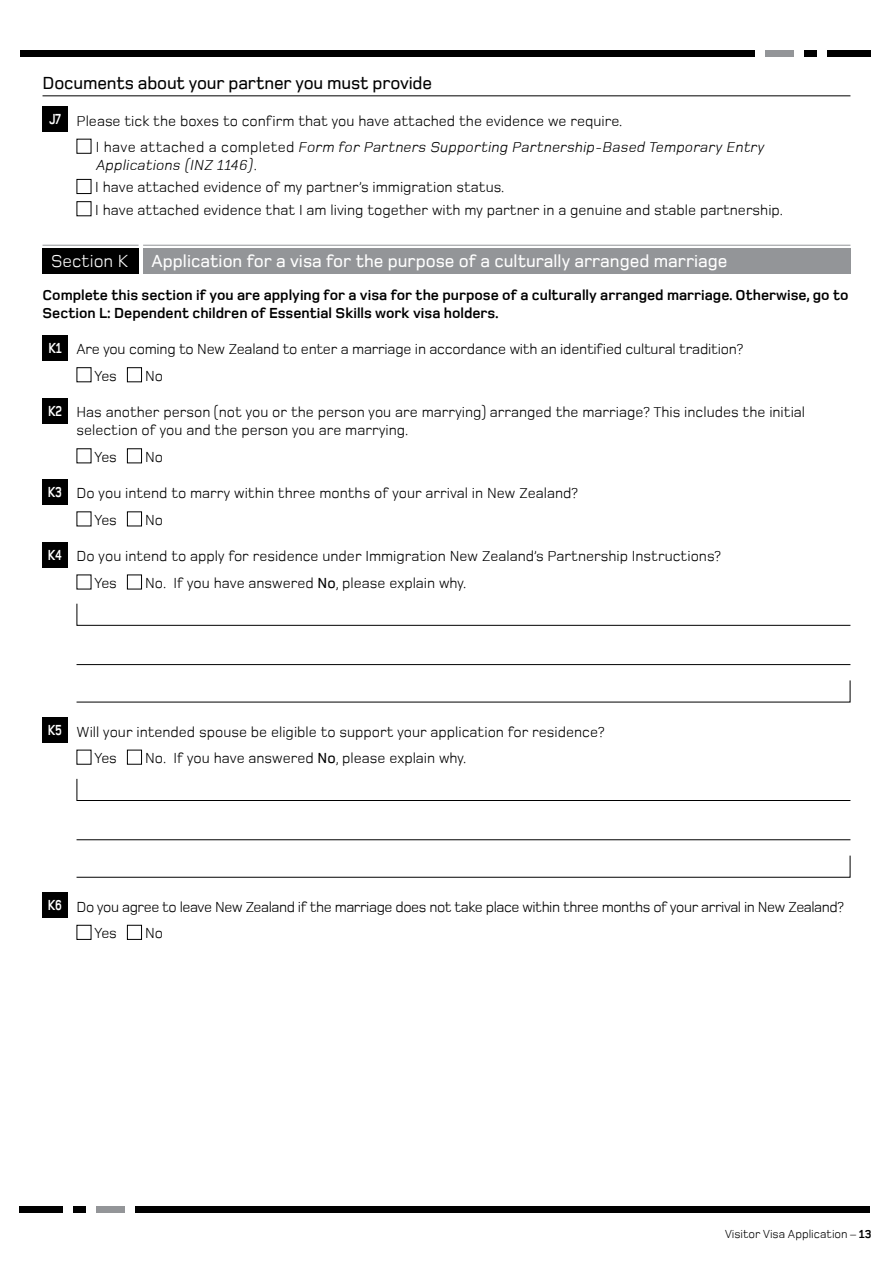
<style>
.page{position:relative;width:893px;height:1263px;background:#fff}
.page>*{position:absolute;margin:0;border:0;box-sizing:border-box;transform-origin:0 0}
.t1{font:500 18px "Foundry Monoline";color:#fff}
.t2{font:500 18px "Foundry Monoline";letter-spacing:-.01em;color:#000}
.t3{font:18px "Foundry Monoline";color:#fff}
.t4{font:15px/26.5px "Foundry Monoline";color:#000}
.t5{font:700 15px/18px "Foundry Monoline";color:#000}
.t6{font:15px/26.5px "Foundry Monoline";letter-spacing:-.03em;color:#000}
.t7{font:12px "Foundry Monoline";color:#000}
.s1{font-weight:700;color:#fff}
.s2{font-style:italic}
.s3{font-weight:500}
.s4{font-weight:700}
</style>
<div class="page">
<div style="left:827px;top:50px;width:43px;height:7px;background:#000"></div>
<div style="left:765px;top:50px;width:28px;height:7px;background:#939598"></div>
<div style="left:804px;top:50px;width:13px;height:7px;background:#000"></div>
<div style="left:20px;top:50px;width:735px;height:7px;background:#000"></div>
<div style="left:20px;top:1206px;width:43px;height:7px;background:#000"></div>
<div style="left:97px;top:1206px;width:28px;height:7px;background:#939598"></div>
<div style="left:73px;top:1206px;width:13px;height:7px;background:#000"></div>
<div style="left:136px;top:1206px;width:734px;height:7px;background:#000"></div>
<hr style="left:43px;top:95px;width:807px;height:1px;background:#000">
<div style="left:43px;top:107px;width:25px;height:25px;background:#000"></div>
<div style="left:77px;top:139px;width:14px;height:15px;border:1px solid #000"></div>
<div style="left:77px;top:179px;width:14px;height:15px;border:1px solid #000"></div>
<div style="left:77px;top:201px;width:14px;height:15px;border:1px solid #000"></div>
<div style="left:43px;top:248px;width:96px;height:25px;background:#000"></div>
<hr style="left:43px;top:245px;width:96px;height:1px;background:#939598">
<div style="left:143px;top:248px;width:707px;height:25px;background:#939598"></div>
<hr style="left:143px;top:245px;width:707px;height:1px;background:#939598">
<div style="left:43px;top:335px;width:25px;height:25px;background:#000"></div>
<div style="left:77px;top:367px;width:14px;height:15px;border:1px solid #000"></div>
<div style="left:127px;top:367px;width:15px;height:15px;border:1px solid #000"></div>
<div style="left:43px;top:398px;width:25px;height:25px;background:#000"></div>
<div style="left:127px;top:448px;width:15px;height:15px;border:1px solid #000"></div>
<div style="left:43px;top:479px;width:25px;height:25px;background:#000"></div>
<div style="left:127px;top:511px;width:15px;height:15px;border:1px solid #000"></div>
<div style="left:43px;top:542px;width:25px;height:25px;background:#000"></div>
<div style="left:127px;top:574px;width:15px;height:15px;border:1px solid #000"></div>
<svg style="left:76px;top:603px;width:775px;height:23px"></svg>
<hr style="left:77px;top:664px;width:773px;height:1px;background:#000">
<svg style="left:76px;top:680px;width:775px;height:23px"></svg>
<div style="left:43px;top:717px;width:25px;height:26px;background:#000"></div>
<div style="left:127px;top:750px;width:15px;height:15px;border:1px solid #000"></div>
<svg style="left:76px;top:778px;width:775px;height:23px"></svg>
<hr style="left:77px;top:839px;width:773px;height:1px;background:#000">
<svg style="left:76px;top:855px;width:775px;height:23px"></svg>
<div style="left:43px;top:893px;width:25px;height:25px;background:#000"></div>
<div style="left:77px;top:925px;width:14px;height:15px;border:1px solid #000"></div>
<div style="left:127px;top:925px;width:15px;height:15px;border:1px solid #000"></div>
<p class="t2" style="left:43px;top:74px;width:391px">Documents about your partner you must provide</p>
<p class="t4" style="left:96px;top:107px;width:670px;text-indent:-47px"><span class="s1">J7</span> Please tick the boxes to confirm that you have attached the evidence we require.<br>I have attached a completed <span class="s2">Form for Partners Supporting Partnership-Based Temporary Entry</span></p>
<p class="t4" style="left:95px;top:154px;width:689px;line-height:22.2px"><span class="s2">Applications (INZ 1146)</span>.<br>I have attached evidence of my partner’s immigration status.<br>I have attached evidence that I am living together with my partner in a genuine and stable partnership.</p>
<p class="t3" style="left:51px;top:251px;width:79px">Section K</p>
<p class="t1" style="left:152px;top:251px;width:577px">Application for a visa for the purpose of a culturally arranged marriage</p>
<p class="t5" style="left:43px;top:286px;width:807px">Complete this section if you are applying for a visa for the purpose of a culturally arranged marriage. Otherwise, go to<br>Section L: Dependent children of Essential Skills work visa holders.</p>
<p class="t4" style="left:95px;top:336px;width:650px;text-indent:-46px"><span class="s1">K1</span> Are you coming to New Zealand to enter a marriage in accordance with an identified cultural tradition?<br>Yes</p>
<p class="t4" style="left:145px;top:362px;width:20px">No</p>
<p class="t4" style="left:77px;top:403px;width:730px;line-height:18px;text-indent:-28px"><span class="s1">K2</span> Has another person (not you or the person you are marrying) arranged the marriage? This includes the initial selection of you and the person you are marrying.</p>
<p class="t4" style="left:95px;top:443px;width:24px">Yes</p>
<p class="t4" style="left:145px;top:443px;width:20px">No</p>
<p class="t4" style="left:95px;top:480px;width:485px;text-indent:-47px"><span class="s1">K3</span> Do you intend to marry within three months of your arrival in New Zealand?<br>Yes</p>
<p class="t4" style="left:145px;top:506px;width:20px">No</p>
<p class="t4" style="left:95px;top:543px;width:628px;text-indent:-47px"><span class="s1">K4</span> Do you intend to apply for residence under Immigration New Zealand’s Partnership Instructions?<br>Yes</p>
<p class="t4" style="left:145px;top:570px;width:323px">No. If you have answered <span class="s3">No</span>, please explain why.</p>
<p class="t4" style="left:95px;top:718px;width:511px;text-indent:-47px"><span class="s1">K5</span> Will your intended spouse be eligible to support your application for residence?<br>Yes</p>
<p class="t4" style="left:145px;top:745px;width:323px">No. If you have answered <span class="s3">No</span>, please explain why.</p>
<p class="t6" style="left:95px;top:893px;width:751px;text-indent:-47px"><span class="s1">K6</span> Do you agree to leave New Zealand if the marriage does not take place within three months of your arrival in New Zealand?<br>Yes</p>
<p class="t4" style="left:145px;top:920px;width:20px">No</p>
<p class="t7" style="left:725px;top:1228px;width:148px">Visitor Visa Application – <span class="s4">13</span></p>
</div>
